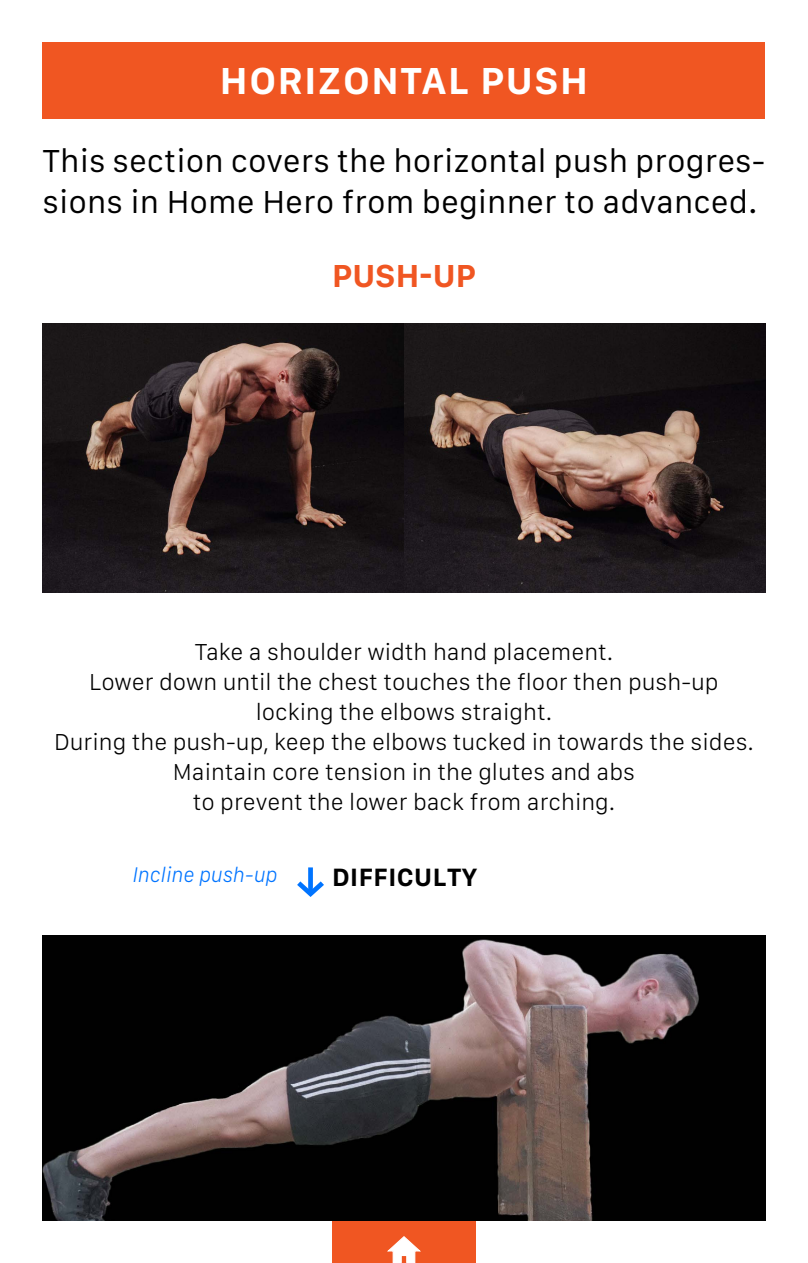
<style>
.page{position:relative;width:808px;height:1263px;background:#fff}
.page>*{position:absolute;margin:0;border:0;box-sizing:border-box;transform-origin:0 0}
.t1{font:700 39px "San Francisco Text";letter-spacing:.04em;color:#fff}
.t2{font:33px/40.5px "San Francisco Text";color:#000}
.t3{font:700 33px "San Francisco Text";color:#f05622}
.t4{font:700 25.95px "San Francisco Text";letter-spacing:.02em;color:#000}
.t5{font:300 24px/30px "San Francisco Text";color:#000;text-align:center}
.t6{font:italic 300 22.05px "San Francisco Text";color:#0074ff;scale:.94 1}
</style>
<div class="page">
<div style="left:332px;top:1220px;width:144px;height:43px;background:#f05622"></div>
<svg style="left:387px;top:1236px;width:34px;height:27px"></svg>
<div style="left:43px;top:43px;width:722px;height:76px;background:#f05622"></div>
<img style="left:43px;top:323px;width:722px;height:269px">
<img style="left:43px;top:935px;width:722px;height:285px">
<svg style="left:297px;top:867px;width:27px;height:30px"></svg>
<h1 class="t1" style="left:220px;top:57px;width:370px">HORIZONTAL PUSH</h1>
<h2 class="t2" style="left:43px;top:143px;width:724px">This section covers the horizontal push progres&shy;sions in Home Hero from beginner to advanced.</h2>
<h2 class="t3" style="left:332px;top:256px;width:145px">PUSH-UP</h2>
<p class="t5" style="left:54px;top:639px;width:701px">Take a shoulder width hand placement.<br>Lower down until the chest touches the floor then push-up locking the elbows straight.<br>During the push-up, keep the elbows tucked in towards the sides.<br>Maintain core tension in the glutes and abs<br>to prevent the lower back from arching.</p>
<p class="t6" style="left:132px;top:861px;width:156px">Incline push-up</p>
<p class="t4" style="left:332px;top:861px;width:147px">DIFFICULTY</p>
</div>
